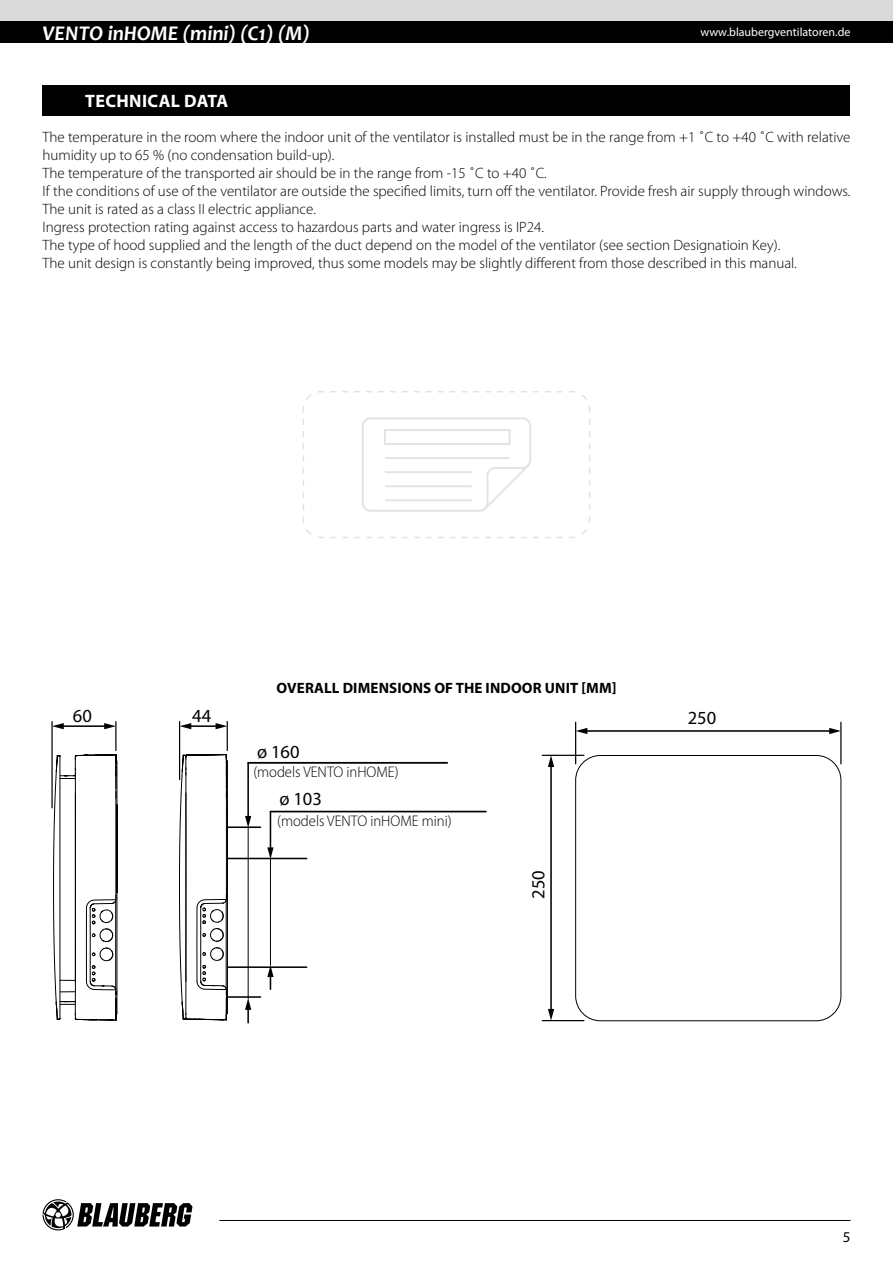
<style>
.page{position:relative;width:893px;height:1263px;background:#fff}
.page>*{position:absolute;margin:0;border:0;box-sizing:border-box;transform-origin:0 0}
.t1{font:italic 700 21px "Candara";color:#fff}
.t2{font:18.45px "Myriad Pro";color:#010203}
.t3{font:700 18px "Myriad Pro";letter-spacing:.02em;color:#fff}
.t4{font:300 15.45px "Myriad Pro";color:#010203;scale:.95 1}
.t5{font:300 15px/18px "Myriad Pro";color:#000}
.t6{font:700 15px "Myriad Pro";letter-spacing:.01em;color:#000}
.t7{font:15px "Myriad Pro";color:#000}
.t8{font:12px "Myriad Pro";color:#fff}
</style>
<div class="page">
<div style="left:0;top:0;width:893px;height:21px;background:#dadada"></div>
<div style="left:0;top:21px;width:893px;height:22px;background:#000"></div>
<hr style="left:219px;top:1220px;width:631px;height:1px;background:#000">
<hr style="left:575px;top:722px;width:1px;height:42px;background:#010203">
<hr style="left:840px;top:722px;width:1px;height:42px;background:#010203">
<hr style="left:585px;top:730px;width:246px;height:2px;background:#010203">
<svg style="left:576px;top:728px;width:11px;height:6px"></svg>
<svg style="left:829px;top:728px;width:12px;height:6px"></svg>
<hr style="left:542px;top:1020px;width:42px;height:1px;background:#010203">
<hr style="left:542px;top:755px;width:42px;height:1px;background:#010203">
<hr style="left:550px;top:765px;width:2px;height:246px;background:#010203">
<svg style="left:548px;top:1009px;width:6px;height:11px"></svg>
<svg style="left:548px;top:755px;width:6px;height:12px"></svg>
<hr style="left:270px;top:811px;width:216px;height:1px;background:#010203">
<hr style="left:248px;top:762px;width:199px;height:2px;background:#010203">
<hr style="left:228px;top:966px;width:79px;height:2px;background:#010203">
<hr style="left:228px;top:858px;width:79px;height:1px;background:#010203">
<div style="left:575px;top:755px;width:266px;height:266px;border:1px solid #010203;border-radius:25px"></div>
<svg style="left:42px;top:721px;width:255px;height:510px"></svg>
<div style="left:43px;top:85px;width:807px;height:31px;background:#000"></div>
<svg style="left:303px;top:391px;width:287px;height:147px"></svg>
<h1 class="t1" style="left:43px;top:20px;width:269px">VENTO inHOME (mini) (С1) (M)</h1>
<p class="t8" style="left:700px;top:25px;width:152px">www.blaubergventilatoren.de</p>
<p class="t3" style="left:85px;top:89px;width:144px">TECHNICAL DATA</p>
<p class="t5" style="left:43px;top:128px;width:809px">The temperature in the room where the indoor unit of the ventilator is installed must be in the range from +1 ˚C to +40 ˚C with relative humidity up to 65 % (no condensation build-up).<br>The temperature of the transported air should be in the range from -15 ˚С to +40 ˚С.<br>If the conditions of use of the ventilator are outside the specified limits, turn off the ventilator. Provide fresh air supply through windows.<br>The unit is rated as a class II electric appliance.<br>Ingress protection rating against access to hazardous parts and water ingress is IP24.<br>The type of hood supplied and the length of the duct depend on the model of the ventilator (see section Designatioin Key).<br>The unit design is constantly being improved, thus some models may be slightly different from those described in this manual.</p>
<p class="t6" style="left:276px;top:678px;width:342px">OVERALL DIMENSIONS OF THE INDOOR UNIT [MM]</p>
<p class="t2" style="left:73px;top:704px;width:20px">60</p>
<p class="t2" style="left:192px;top:704px;width:20px">44</p>
<p class="t2" style="left:688px;top:707px;width:30px">250</p>
<p class="t2" style="left:257px;top:741px;width:44px">ø 160</p>
<p class="t4" style="left:253px;top:763px;width:154px">(models VENTO inHOME)</p>
<p class="t2" style="left:279px;top:787px;width:44px">ø 103</p>
<p class="t4" style="left:277px;top:812px;width:185px">(models VENTO inHOME mini)</p>
<p class="t2" style="left:527px;top:899px;width:30px;rotate:-90deg">250</p>
<p class="t7" style="left:843px;top:1227px;width:9px">5</p>
</div>
